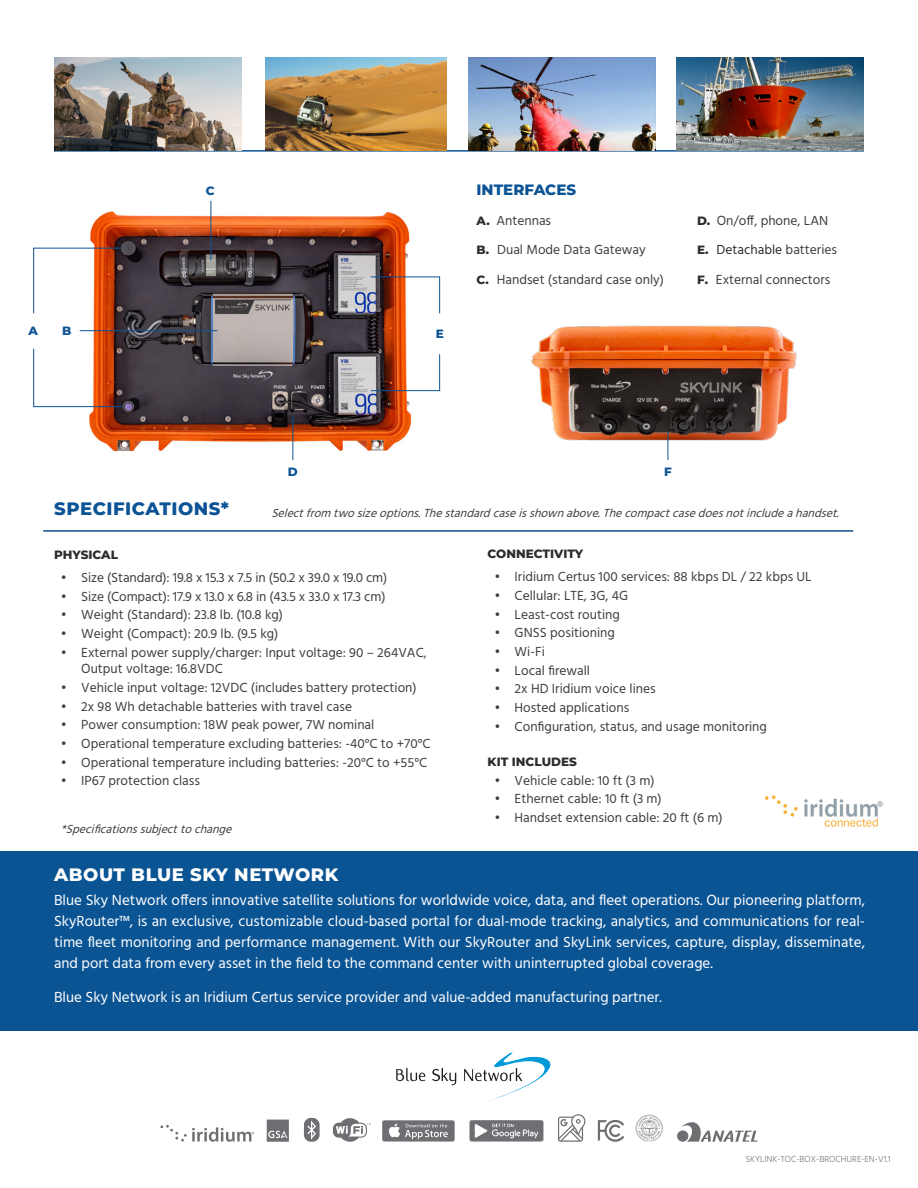
<style>
.page{position:relative;width:918px;height:1188px;background:#fff}
.page>*{position:absolute;margin:0;border:0;box-sizing:border-box;transform-origin:0 0}
.t1{font:800 18px "Montserrat";letter-spacing:.03em;color:#fff}
.t2{font:800 18px "Montserrat";letter-spacing:.03em;color:#0b5395}
.Paragraph_Style_1{font:15px/21px "Hind";color:#fff;text-align:justify}
.Paragraph_Style_1-2{font:800 15px "Montserrat";color:#0b5395}
.Paragraph_Style_1-3{font:13.5px/16.5px "Hind";color:#3c3e40}
.Paragraph_Style_1-4{font:13.5px "Hind";color:#2b2c2b}
.Paragraph_Style_1-5{font:italic 12px "Hind";color:#3c3e40}
.Paragraph_Style_1-6{font:800 12px "Montserrat";color:#2b2c2b}
.Paragraph_Style_1-7{font:800 12px "Montserrat";color:#0b5395}
.t3{font:300 9px "Hind";color:#76787b}
.s1{font-family:"Montserrat";font-weight:800;font-size:12px;color:#2b2c2b}
.s2{font-family:"Montserrat";font-weight:800;font-size:12px}
.s3{color:#3c3e40}
</style>
<div class="page">
<img style="left:69px;top:201px;width:372px;height:260px">
<img style="left:531px;top:325px;width:266px;height:136px">
<div style="left:0;top:851px;width:918px;height:180px;background:#0b5494"></div>
<svg style="left:396px;top:1068px;width:29px;height:13px"></svg>
<svg style="left:432px;top:1068px;width:24px;height:17px"></svg>
<svg style="left:464px;top:1053px;width:87px;height:48px"></svg>
<svg style="left:160px;top:1125px;width:94px;height:17px"></svg>
<svg style="left:267px;top:1120px;width:22px;height:22px"></svg>
<svg style="left:304px;top:1118px;width:16px;height:24px"></svg>
<svg style="left:333px;top:1118px;width:37px;height:24px"></svg>
<svg style="left:558px;top:1114px;width:28px;height:28px"></svg>
<svg style="left:598px;top:1120px;width:26px;height:22px"></svg>
<svg style="left:636px;top:1115px;width:27px;height:27px"></svg>
<svg style="left:677px;top:1122px;width:81px;height:20px"></svg>
<svg style="left:382px;top:1120px;width:73px;height:22px;background:#8a8b8d"></svg>
<svg style="left:469px;top:1120px;width:75px;height:22px;background:#898a8c"></svg>
<hr style="left:43px;top:530px;width:810px;height:2px;background:#0b5395">
<hr style="left:54px;top:150px;width:810px;height:2px;background:#0b5395">
<svg style="left:370px;top:276px;width:70px;height:38px"></svg>
<hr style="left:292px;top:417px;width:1px;height:43px;background:#0b5395">
<hr style="left:211px;top:201px;width:1px;height:59px;background:#0b5395">
<hr style="left:80px;top:330px;width:138px;height:1px;background:#0b5395">
<img style="left:469px;top:57px;width:186px;height:93px">
<img style="left:677px;top:57px;width:187px;height:93px">
<img style="left:266px;top:57px;width:180px;height:93px">
<img style="left:54px;top:57px;width:187px;height:93px">
<svg style="left:370px;top:353px;width:70px;height:38px"></svg>
<svg style="left:668px;top:432px;width:1px;height:28px"></svg>
<svg style="left:33px;top:247px;width:89px;height:67px"></svg>
<svg style="left:33px;top:348px;width:90px;height:59px"></svg>
<img style="left:764px;top:795px;width:119px;height:32px">
<p class="Paragraph_Style_1-7" style="left:29px;top:321px;width:11px">A</p>
<p class="Paragraph_Style_1-7" style="left:62px;top:321px;width:11px">B</p>
<p class="Paragraph_Style_1-7" style="left:206px;top:182px;width:10px">C</p>
<p class="Paragraph_Style_1-7" style="left:436px;top:325px;width:10px">E</p>
<p class="Paragraph_Style_1-2" style="left:477px;top:179px;width:101px">INTERFACES</p>
<p class="Paragraph_Style_1-3" style="left:477px;top:213px;width:76px"><span class="s1">A.</span> Antennas</p>
<p class="Paragraph_Style_1-3" style="left:477px;top:242px;width:171px"><span class="s1">B.</span> Dual Mode Data Gateway</p>
<p class="Paragraph_Style_1-3" style="left:477px;top:272px;width:189px"><span class="s1">C.</span> Handset (standard case only)</p>
<p class="Paragraph_Style_1-3" style="left:697px;top:213px;width:133px"><span class="s1">D.</span> On/off, phone, LAN</p>
<p class="Paragraph_Style_1-4" style="left:697px;top:241px;width:142px"><span class="s2">E.</span> Detachable <span class="s3">batteries</span></p>
<p class="Paragraph_Style_1-3" style="left:697px;top:272px;width:135px"><span class="s1">F.</span> External connectors</p>
<p class="t2" style="left:54px;top:495px;width:176px">SPECIFICATIONS*</p>
<p class="Paragraph_Style_1-7" style="left:288px;top:463px;width:11px">D</p>
<p class="Paragraph_Style_1-7" style="left:664px;top:463px;width:9px">F</p>
<p class="Paragraph_Style_1-5" style="left:271px;top:505px;width:573px">Selectfrom twosizeoptions.Thestandardcaseisshownabove.Thecompactcasedoesnotincludeahandset.</p>
<p class="Paragraph_Style_1-6" style="left:54px;top:546px;width:65px">PHYSICAL</p>
<p class="Paragraph_Style_1-3" style="left:61px;top:570px;width:328px">• Size (Standard): 19.8 x 15.3 x 7.5 in (50.2 x 39.0 x 19.0 cm)</p>
<p class="Paragraph_Style_1-3" style="left:61px;top:589px;width:326px">• Size (Compact): 17.9 x 13.0 x 6.8 in (43.5 x 33.0 x 17.3 cm)</p>
<p class="Paragraph_Style_1-3" style="left:61px;top:607px;width:224px">• Weight (Standard): 23.8 lb. (10.8 kg)</p>
<p class="Paragraph_Style_1-3" style="left:61px;top:626px;width:219px">• Weight (Compact): 20.9 lb. (9.5 kg)</p>
<p class="Paragraph_Style_1-3" style="left:81px;top:645px;width:347px;text-indent:-20px">• External power supply/charger: Input voltage: 90 – 264VAC,<br>Output voltage: 16.8VDC</p>
<p class="Paragraph_Style_1-3" style="left:61px;top:680px;width:357px">• Vehicle input voltage: 12VDC (includes battery protection)</p>
<p class="Paragraph_Style_1-3" style="left:61px;top:698px;width:293px">• 2x 98 Wh detachable batteries with travel case</p>
<p class="Paragraph_Style_1-3" style="left:61px;top:717px;width:315px">• Power consumption: 18W peak power, 7W nominal</p>
<p class="Paragraph_Style_1-3" style="left:61px;top:736px;width:371px">• Operational temperature excluding batteries: -40°C to +70°C</p>
<p class="Paragraph_Style_1-3" style="left:61px;top:754px;width:368px">• Operational temperature including batteries: -20°C to +55°C</p>
<p class="Paragraph_Style_1-3" style="left:61px;top:773px;width:141px">• IP67 protection class</p>
<p class="Paragraph_Style_1-5" style="left:61px;top:821px;width:177px">*Specificationssubjecttochange</p>
<p class="t1" style="left:54px;top:861px;width:285px">ABOUT BLUE SKY NETWORK</p>
<p class="Paragraph_Style_1-6" style="left:488px;top:545px;width:97px">CONNECTIVITY</p>
<p class="Paragraph_Style_1-3" style="left:494px;top:569px;width:319px">• Iridium Certus 100 services: 88 kbps DL / 22 kbps UL</p>
<p class="Paragraph_Style_1-3" style="left:494px;top:588px;width:135px">• Cellular: LTE, 3G, 4G</p>
<p class="Paragraph_Style_1-3" style="left:494px;top:607px;width:127px">• Least-cost routing</p>
<p class="Paragraph_Style_1-3" style="left:494px;top:625px;width:122px">• GNSS positioning</p>
<p class="Paragraph_Style_1-3" style="left:494px;top:644px;width:52px">• Wi-Fi</p>
<p class="Paragraph_Style_1-3" style="left:494px;top:663px;width:97px">• Local firewall</p>
<p class="Paragraph_Style_1-3" style="left:494px;top:681px;width:163px">• 2x HD Iridium voice lines</p>
<p class="Paragraph_Style_1-3" style="left:494px;top:700px;width:136px">• Hosted applications</p>
<p class="Paragraph_Style_1-3" style="left:494px;top:719px;width:274px">• Configuration, status, and usage monitoring</p>
<p class="Paragraph_Style_1-6" style="left:488px;top:753px;width:91px">KIT INCLUDES</p>
<p class="Paragraph_Style_1-3" style="left:494px;top:773px;width:162px">• Vehicle cable: 10 ft (3 m)</p>
<p class="Paragraph_Style_1-3" style="left:494px;top:791px;width:169px">• Ethernet cable: 10 ft (3 m)</p>
<p class="Paragraph_Style_1-3" style="left:494px;top:810px;width:230px">• Handset extension cable: 20 ft (6 m)</p>
<p class="Paragraph_Style_1" style="left:54px;top:890px;width:813px">Blue Sky Network offers innovative satellite solutions for worldwide voice, data, and fleet operations. Our pioneering platform, SkyRouter™, is an exclusive, customizable cloud-based portal for dual-mode tracking, analytics, and communications for real&shy;time fleet monitoring and performance management. With our SkyRouter and SkyLink services, capture, display, disseminate, and port data from every asset in the field to the command center with uninterrupted global coverage.</p>
<p class="Paragraph_Style_1" style="left:54px;top:987px;width:609px">Blue Sky Network is an Iridium Certus service provider and value-added manufacturing partner.</p>
<p class="t3" style="left:745px;top:1153px;width:147px">SKYLINK-TOC-BOX-BROCHURE-EN-V1.1</p>
</div>
